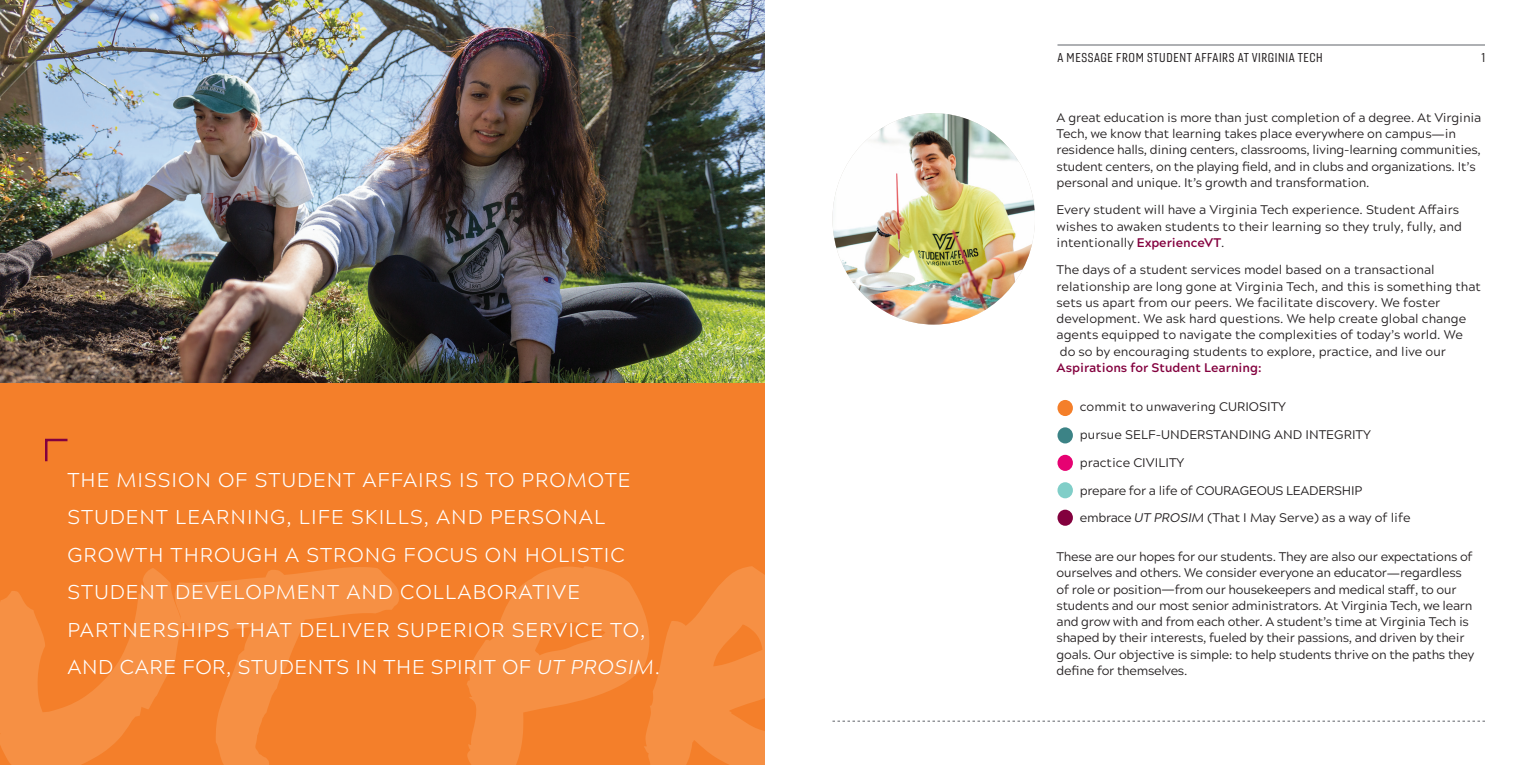
<style>
.page{position:relative;width:1530px;height:765px;background:#fff}
.page>*{position:absolute;margin:0;border:0;box-sizing:border-box;transform-origin:0 0}
.t1{font:300 20px/37.5px "Acherus Grotesque";letter-spacing:.05em;color:#fff}
.t2{font:12.5px/16.2px "Acherus Grotesque";letter-spacing:-.01em;color:#231f20}
.t3{font:12.5px "Gineso Con Reg";letter-spacing:.05em;color:#231f20}
.s1{font-style:italic}
.s2{font-family:"Gineso Nor Reg"}
.s3{font-weight:700;color:#83013e}
</style>
<div class="page">
<div style="left:0;top:382px;width:765px;height:383px;background:#f47f2a"></div>
<svg style="left:0;top:566px;width:765px;height:199px"></svg>
<hr style="left:1058px;top:45px;width:427px;height:1px;background:#5f6369">
<img style="left:832px;top:113px;width:203px;height:212px">
<svg style="left:45px;top:438px;width:23px;height:24px"></svg>
<img style="left:0;top:0;width:765px;height:382px">
<div style="left:1058px;top:400px;width:15px;height:16px;background:#f47f2a;border-radius:50%"></div>
<div style="left:1058px;top:427px;width:15px;height:16px;background:#3c8386;border-radius:50%"></div>
<div style="left:1058px;top:455px;width:15px;height:16px;background:#e60272;border-radius:50%"></div>
<div style="left:1058px;top:482px;width:15px;height:16px;background:#80cec8;border-radius:50%"></div>
<div style="left:1058px;top:510px;width:15px;height:16px;background:#83013e;border-radius:50%"></div>
<svg style="left:832px;top:721px;width:653px;height:1px"></svg>
<p class="t1" style="left:68px;top:460px;width:594px">THE MISSION OF STUDENT AFFAIRS IS TO PROMOTE STUDENT LEARNING, LIFE SKILLS, AND PERSONAL GROWTH THROUGH A STRONG FOCUS ON HOLISTIC STUDENT DEVELOPMENT AND COLLABORATIVE PARTNERSHIPS THAT DELIVER SUPERIOR SERVICE TO, AND CARE FOR, STUDENTS IN THE SPIRIT OF <span class="s1">UT PROSIM</span>.</p>
<p class="t3" style="left:1058px;top:50px;width:267px">A MESSAGE FROM STUDENT AFFAIRS AT VIRGINIA TECH</p>
<p class="t3" style="left:1481px;top:50px;width:5px">1</p>
<p class="t2" style="left:1057px;top:109px;width:426px">A great education is more than just completion of a degree. At Virginia Tech, we know that learning takes place everywhere on campus<span class="s2">—</span>in residence halls, dining centers, classrooms, living-learning communities, student centers, on the playing field, and in clubs and organizations. It’s personal and unique. It’s growth and transformation.</p>
<p class="t2" style="left:1057px;top:201px;width:407px">Every student will have a Virginia Tech experience. Student Affairs wishes to awaken students to their learning so they truly, fully, and intentionally <span class="s3">ExperienceVT</span>.</p>
<p class="t2" style="left:1057px;top:261px;width:426px">The days of a student services model based on a transactional relationship are long gone at Virginia Tech, and this is something that sets us apart from our peers. We facilitate discovery. We foster development. We ask hard questions. We help create global change agents equipped to navigate the complexities of today’s world. We do so by encouraging students to explore, practice, and live our <span class="s3">Aspirations for Student Learning:</span></p>
<p class="t2" style="left:1080px;top:398px;width:208px">commit to unwavering CURIOSITY</p>
<p class="t2" style="left:1080px;top:426px;width:293px">pursue SELF-UNDERSTANDING AND INTEGRITY</p>
<p class="t2" style="left:1080px;top:454px;width:106px">practice CIVILITY</p>
<p class="t2" style="left:1080px;top:481px;width:284px">prepare for a life of COURAGEOUS LEADERSHIP</p>
<p class="t2" style="left:1080px;top:509px;width:332px">embrace <span class="s1">UT PROSIM</span> (That I May Serve) as a way of life</p>
<p class="t2" style="left:1057px;top:548px;width:419px">These are our hopes for our students. They are also our expectations of ourselves and others. We consider everyone an educator<span class="s2">—</span>regardless of role or position<span class="s2">—</span>from our housekeepers and medical staff, to our students and our most senior administrators. At Virginia Tech, we learn and grow with and from each other. A student’s time at Virginia Tech is shaped by their interests, fueled by their passions, and driven by their goals. Our objective is simple: to help students thrive on the paths they define for themselves.</p>
</div>
